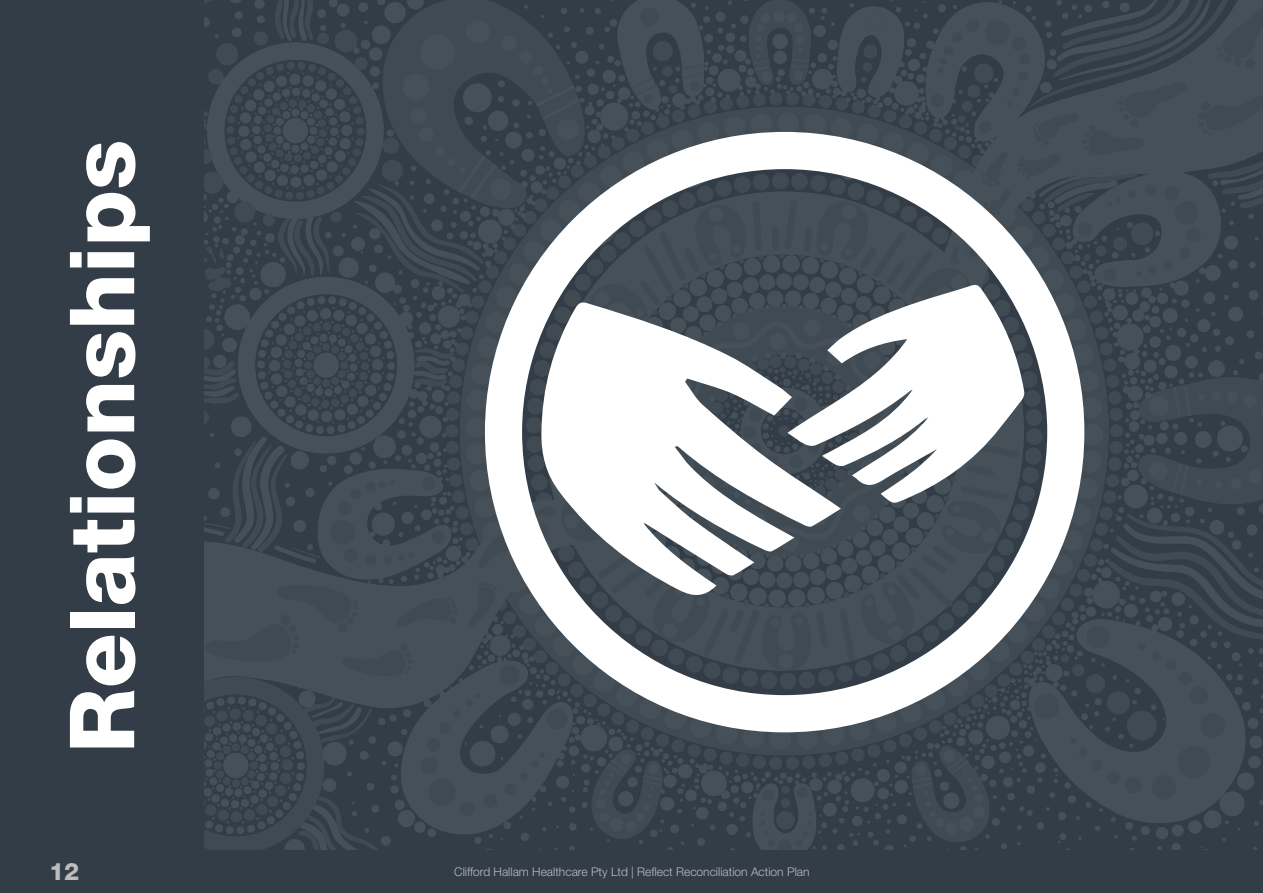
<style>
.page{position:relative;width:1263px;height:893px;background:#323d47}
.page>*{position:absolute;margin:0;border:0;box-sizing:border-box;transform-origin:0 0}
.Page_Headers{font:800 90px "Helvetica Neue LT Pro";color:#fff}
.t1{font:800 24px "Helvetica Neue LT Pro";color:#bdbcbf}
.t2{font:300 12px "Helvetica Neue LT Pro";color:#bdbcbf}
</style>
<div class="page">
<img style="left:204px;top:0;width:1059px;height:850px">
<svg style="left:484px;top:132px;width:600px;height:600px;fill:#465059"></svg>
<svg style="left:541px;top:301px;width:300px;height:296px;fill:#fff"></svg>
<svg style="left:787px;top:284px;width:238px;height:220px;fill:#fff"></svg>
<p class="Page_Headers" style="left:49px;top:753px;width:615px;rotate:-90deg">Relationships</p>
<h2 class="t1" style="left:49px;top:857px;width:32px">12</h2>
<p class="t2" style="left:454px;top:864px;width:357px">Clifford Hallam Healthcare Pty Ltd | Reflect Reconciliation Action Plan</p>
</div>
